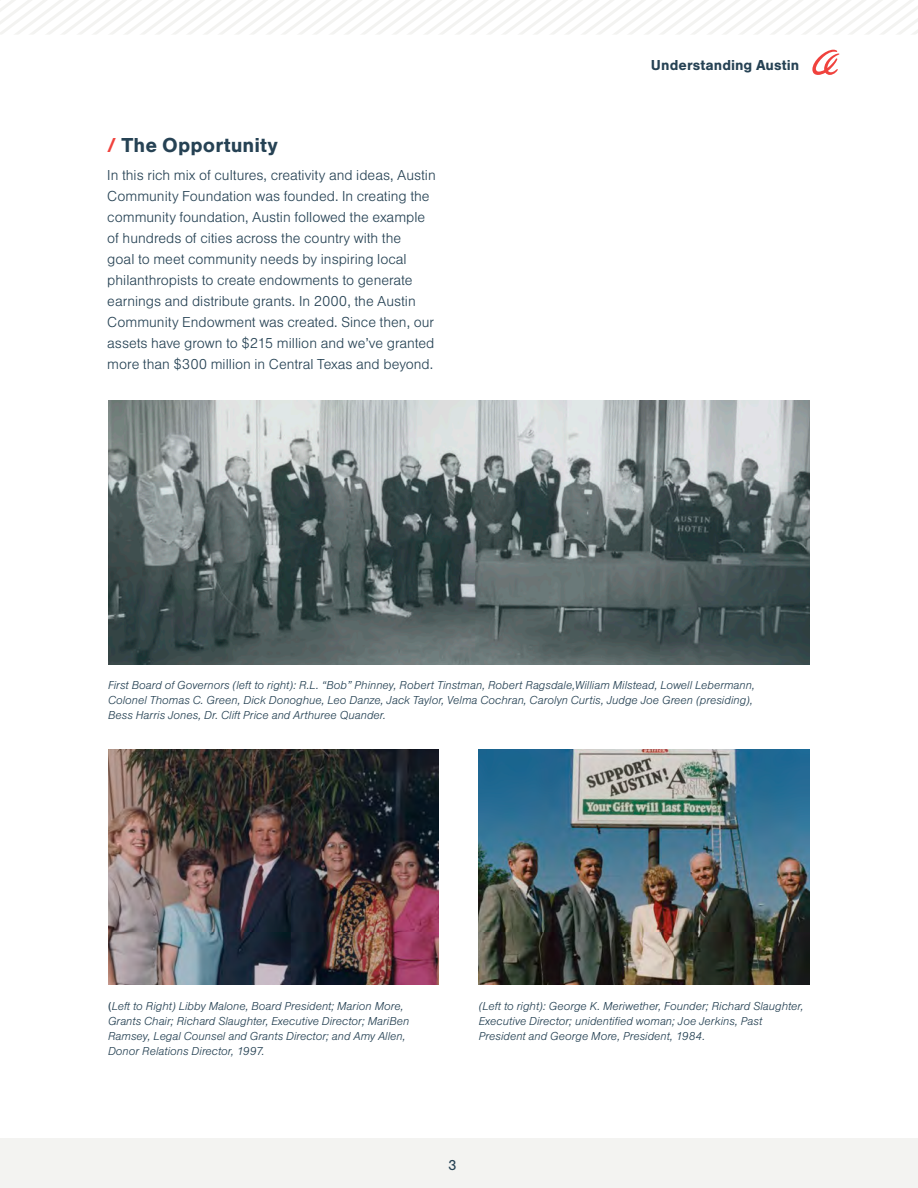
<style>
.page{position:relative;width:918px;height:1188px;background:#fff}
.page>*{position:absolute;margin:0;border:0;box-sizing:border-box;transform-origin:0 0}
.body{font:700 21px "Foundation Sans";letter-spacing:.005em;color:#264254}
.body-2{font:300 15px/21px "Foundation Sans";color:#264254}
.t1{font:700 15px "Foundation Sans";letter-spacing:.005em;color:#264254}
.body-3{font:15px "Foundation Sans";color:#264254}
.body-4{font:italic 300 12px/15px "Foundation Sans";color:#264254}
.s1{color:#f0423d}
.s2{font-weight:400;font-style:normal}
</style>
<div class="page">
<div style="left:0;top:1138px;width:918px;height:50px;background:#f3f3f1"></div>
<svg style="left:812px;top:50px;width:27px;height:25px"></svg>
<svg style="left:0;top:0;width:918px;height:34px"></svg>
<img style="left:108px;top:401px;width:702px;height:263px">
<img style="left:479px;top:749px;width:331px;height:236px">
<img style="left:108px;top:749px;width:331px;height:236px">
<p class="body" style="left:107px;top:134px;width:172px"><span class="s1">/</span> The Opportunity</p>
<p class="body-2" style="left:107px;top:165px;width:330px">In this rich mix of cultures, creativity and ideas, Austin Community Foundation was founded. In creating the community foundation, Austin followed the example of hundreds of cities across the country with the<br>goal to meet community needs by inspiring local philanthropists to create endowments to generate earnings and distribute grants. In 2000, the Austin Community Endowment was created. Since then, our assets have grown to $215 million and we’ve granted more than $300 million in Central Texas and beyond.</p>
<p class="t1" style="left:651px;top:56px;width:150px">Understanding Austin</p>
<p class="body-4" style="left:108px;top:678px;width:648px">First Board of Governors (left to right): R.L. “Bob” Phinney, Robert Tinstman, Robert Ragsdale,William Milstead, Lowell Lebermann,<br>Colonel Thomas C. Green, Dick Donoghue, Leo Danze, Jack Taylor, Velma Cochran, Carolyn Curtis, Judge Joe Green (presiding),<br>Bess Harris Jones, Dr. Clift Price and Arthuree Quander.</p>
<p class="body-4" style="left:108px;top:999px;width:303px"><span class="s2">(</span>Left to Right) Libby Malone, Board President; Marion More, Grants Chair; Richard Slaughter, Executive Director; MariBen Ramsey, Legal Counsel and Grants Director; and Amy Allen, Donor Relations Director, 1997.</p>
<p class="body-4" style="left:479px;top:999px;width:326px">(Left to right): George K. Meriwether, Founder; Richard Slaughter,<br>Executive Director; unidentified woman; Joe Jerkins, Past<br>President and George More, President, 1984.</p>
<p class="body-3" style="left:448px;top:1157px;width:10px">3</p>
</div>
